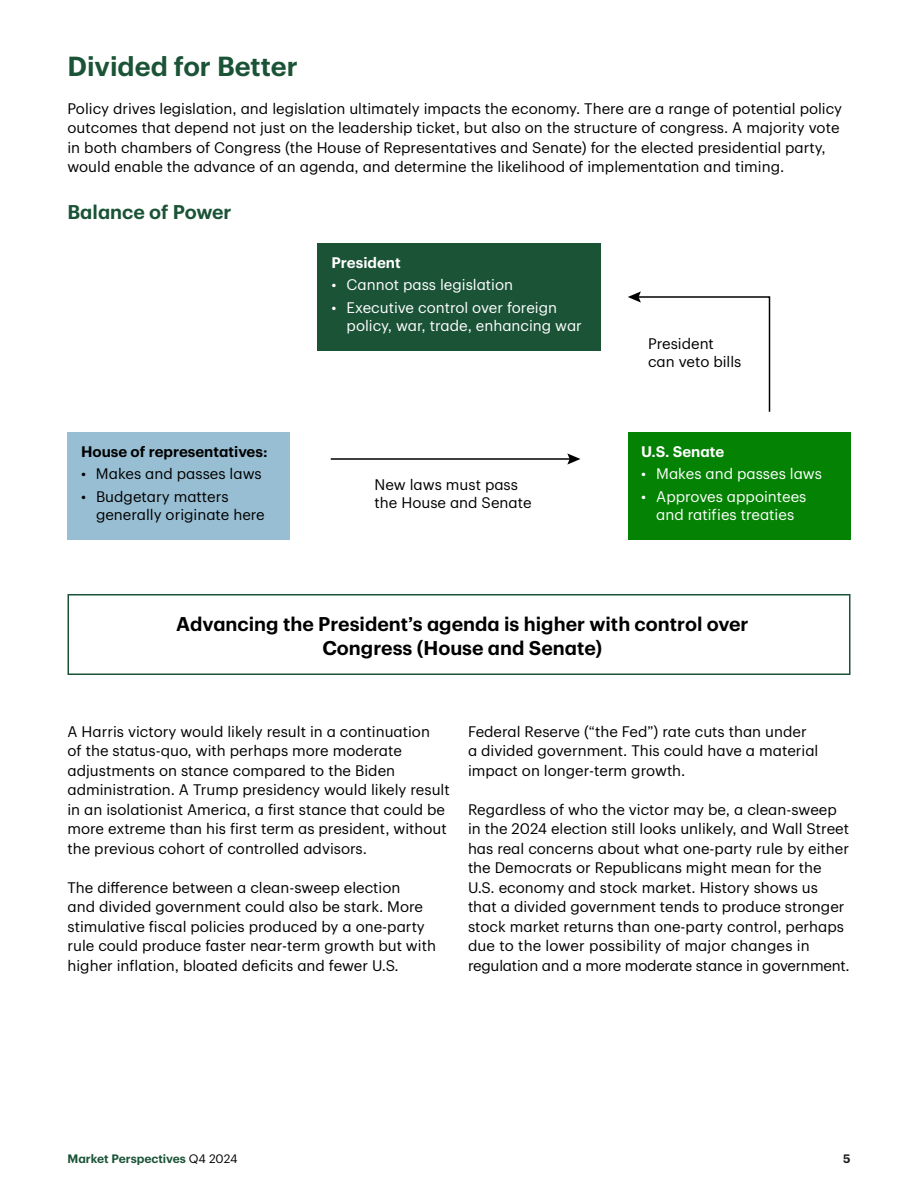
<style>
.page{position:relative;width:918px;height:1188px;background:#fff}
.page>*{position:absolute;margin:0;border:0;box-sizing:border-box;transform-origin:0 0}
.SH1__18pt_Semibold__Forest_Green{font:600 27px "TD Graphik";color:#1a5336}
.SH2__13pt_Semibold__Black{font:600 19.5px/24px "TD Graphik";color:#000;text-align:center}
.CH1__13pt_Semibold__Forest_Green{font:600 19.5px "TD Graphik";color:#1a5336}
.Body_Copy__10pt_Regular__Black{font:15px/19.5px "TD Graphik";color:#000}
.SH1__18pt_Semibold__Forest_Green-2{font:15px/19.5px "TD Graphik";color:#000}
.t1{font:15px/18px "TD Graphik";color:#fff}
.t2{font:600 15px "TD Graphik";color:#000}
.t3{font:600 15px "TD Graphik";color:#fff}
.t4{font:600 12px "TD Graphik";color:#1a5336}
.t5{font:600 12px "TD Graphik";color:#1c1c1c}
.s1{font-weight:400;color:#000}
</style>
<div class="page">
<div style="left:317px;top:243px;width:284px;height:108px;background:#1a5336"></div>
<div style="left:68px;top:432px;width:222px;height:108px;background:#98bed3"></div>
<div style="left:628px;top:432px;width:222px;height:108px;background:#038203"></div>
<hr style="left:331px;top:458px;width:241px;height:2px;background:#000">
<svg style="left:567px;top:453px;width:13px;height:12px"></svg>
<svg style="left:628px;top:291px;width:143px;height:121px"></svg>
<div style="left:68px;top:594px;width:782px;height:81px;border:2px solid #1a5336"></div>
<h1 class="SH1__18pt_Semibold__Forest_Green" style="left:68px;top:46px;width:232px">Divided for Better</h1>
<h1 class="SH1__18pt_Semibold__Forest_Green-2" style="left:68px;top:97px;width:776px">Policy drives legislation, and legislation ultimately impacts the economy. There are a range of potential policy outcomes that depend not just on the leadership ticket, but also on the structure of congress. A majority vote in both chambers of Congress (the House of Representatives and Senate) for the elected presidential party, would enable the advance of an agenda, and determine the likelihood of implementation and timing.</h1>
<p class="CH1__13pt_Semibold__Forest_Green" style="left:68px;top:197px;width:166px">Balance of Power</p>
<p class="t3" style="left:332px;top:251px;width:71px">President</p>
<p class="t1" style="left:332px;top:274px;width:183px">• Cannot pass legislation</p>
<p class="t1" style="left:347px;top:297px;width:237px;text-indent:-15px">• Executive control over foreign policy, war, trade, enhancing war</p>
<p class="t2" style="left:81px;top:440px;width:188px">House of representatives:</p>
<p class="Body_Copy__10pt_Regular__Black" style="left:81px;top:463px;width:182px">• Makes and passes laws</p>
<p class="Body_Copy__10pt_Regular__Black" style="left:96px;top:486px;width:170px;line-height:18px;text-indent:-15px">• Budgetary matters generally originate here</p>
<p class="Body_Copy__10pt_Regular__Black" style="left:375px;top:475px;width:158px;line-height:18px">New laws must pass the House and Senate</p>
<p class="Body_Copy__10pt_Regular__Black" style="left:648px;top:333px;width:95px;line-height:18px">President can veto bills</p>
<p class="t3" style="left:641px;top:440px;width:85px">U.S. Senate</p>
<p class="t1" style="left:641px;top:463px;width:182px">• Makes and passes laws</p>
<p class="t1" style="left:641px;top:486px;width:167px;text-align:center">• Approves appointees and ratifies treaties</p>
<h2 class="SH2__13pt_Semibold__Black" style="left:176px;top:610px;width:574px">Advancing the President’s agenda is higher with control over<br>Congress (House and Senate)</h2>
<p class="Body_Copy__10pt_Regular__Black" style="left:68px;top:720px;width:384px">A Harris victory would likely result in a continuation<br>of the status-quo, with perhaps more moderate adjustments on stance compared to the Biden administration. A Trump presidency would likely result in an isolationist America, a first stance that could be more extreme than his first term as president, without the previous cohort of controlled advisors.</p>
<p class="Body_Copy__10pt_Regular__Black" style="left:68px;top:876px;width:370px">The difference between a clean-sweep election<br>and divided government could also be stark. More stimulative fiscal policies produced by a one-party rule could produce faster near-term growth but with higher inflation, bloated deficits and fewer U.S.</p>
<p class="Body_Copy__10pt_Regular__Black" style="left:468px;top:720px;width:352px">Federal Reserve (“the Fed”) rate cuts than under a divided government. This could have a material impact on longer-term growth.</p>
<p class="Body_Copy__10pt_Regular__Black" style="left:468px;top:798px;width:383px">Regardless of who the victor may be, a clean-sweep in the 2024 election still looks unlikely, and Wall Street has real concerns about what one-party rule by either the Democrats or Republicans might mean for the U.S. economy and stock market. History shows us that a divided government tends to produce stronger stock market returns than one-party control, perhaps due to the lower possibility of major changes in regulation and a more moderate stance in government.</p>
<p class="t4" style="left:68px;top:1150px;width:171px">Market Perspectives <span class="s1">Q4 2024</span></p>
<p class="t5" style="left:843px;top:1150px;width:9px">5</p>
</div>
